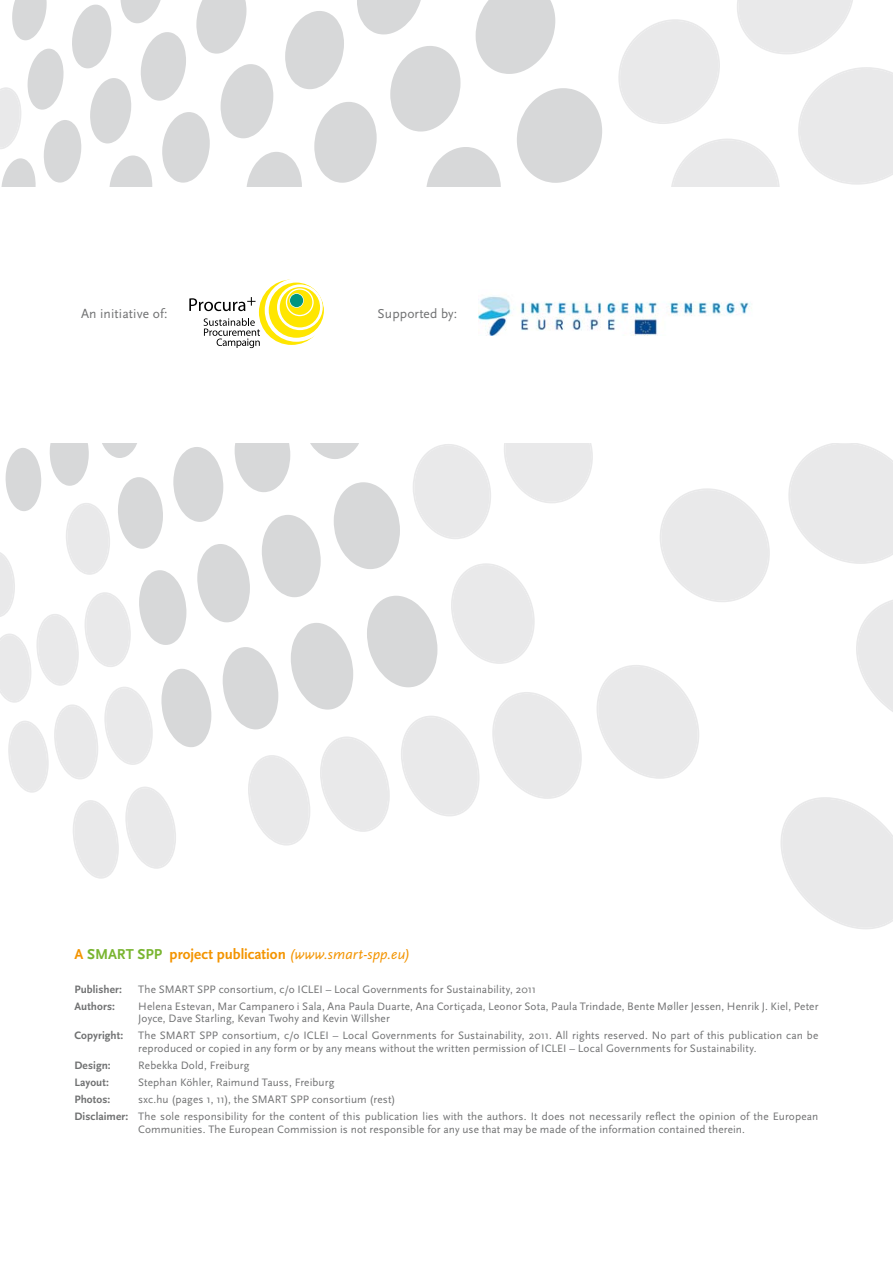
<style>
.page{position:relative;width:893px;height:1263px;background:#fff}
.page>*{position:absolute;margin:0;border:0;box-sizing:border-box;transform-origin:0 0}
.t1{font:700 15px "Scala Sans OT";color:#f39400}
.t2{font:13.5px "Scala Sans OT";letter-spacing:.01em;color:#707172}
.t3{font:11.25px/12.8px "Scala Sans OT";letter-spacing:.01em;color:#707172}
.t4{font:700 11.25px "Scala Sans OT";letter-spacing:.01em;color:#707172}
.s1{color:#79b530}
.s2{font-weight:400;font-style:italic}
.s3{font-weight:700}
</style>
<div class="page">
<svg style="left:788px;top:443px;width:105px;height:121px"></svg>
<svg style="left:856px;top:600px;width:37px;height:112px"></svg>
<svg style="left:780px;top:797px;width:113px;height:132px"></svg>
<svg style="left:0;top:443px;width:770px;height:382px"></svg>
<svg style="left:0;top:0;width:893px;height:187px"></svg>
<svg style="left:73px;top:825px;width:306px;height:54px"></svg>
<img style="left:478px;top:296px;width:273px;height:40px">
<svg style="left:189px;top:279px;width:135px;height:69px"></svg>
<p class="t2" style="left:81px;top:306px;width:88px">An initiative of:</p>
<p class="t2" style="left:378px;top:306px;width:81px">Supported by:</p>
<h1 class="t1" style="left:74px;top:945px;width:337px">A <span class="s1">SMART SPP</span> project publication <span class="s2">(www.smart-spp.eu)</span></h1>
<p class="t4" style="left:74px;top:982px;width:49px">Publisher:</p>
<p class="t3" style="left:138px;top:983px;width:400px">The SMART SPP consortium, c/o ICLEI – Local Governments for Sustainability, 2011</p>
<p class="t4" style="left:74px;top:999px;width:42px">Authors:</p>
<p class="t3" style="left:138px;top:1000px;width:682px">Helena Estevan, Mar Campanero i Sala, Ana Paula Duarte, Ana Cortiçada, Leonor Sota, Paula Trindade, Bente Møller Jessen, Henrik J. Kiel, Peter<br>Joyce, Dave Starling, Kevan Twohy and Kevin Willsher</p>
<p class="t4" style="left:74px;top:1029px;width:50px">Copyright:</p>
<p class="t3" style="left:138px;top:1029px;width:682px">The SMART SPP consortium, c/o ICLEI – Local Governments for Sustainability, 2011. All rights reserved. No part of this publication can be reproduced or copied in any form or by any means without the written permission of ICLEI – Local Governments for Sustainability.</p>
<p class="t4" style="left:74px;top:1059px;width:38px">Design:</p>
<p class="t3" style="left:138px;top:1059px;width:113px">Rebekka Dold, Freiburg</p>
<p class="t4" style="left:74px;top:1076px;width:36px">Layout:</p>
<p class="t3" style="left:138px;top:1076px;width:198px">Stephan Köhler, Raimund Tauss, Freiburg</p>
<p class="t4" style="left:74px;top:1093px;width:37px">Photos:</p>
<p class="t3" style="left:74px;top:1091px;width:745px;line-height:17px;text-indent:64px">sxc.hu (pages 1, 11), the SMART SPP consortium (rest)<br><span class="s3">Disclaimer:</span> The sole responsibility for the content of this publication lies with the authors. It does not necessarily reflect the opinion of the European</p>
<p class="t3" style="left:138px;top:1123px;width:608px">Communities. The European Commission is not responsible for any use that may be made of the information contained therein.</p>
</div>
